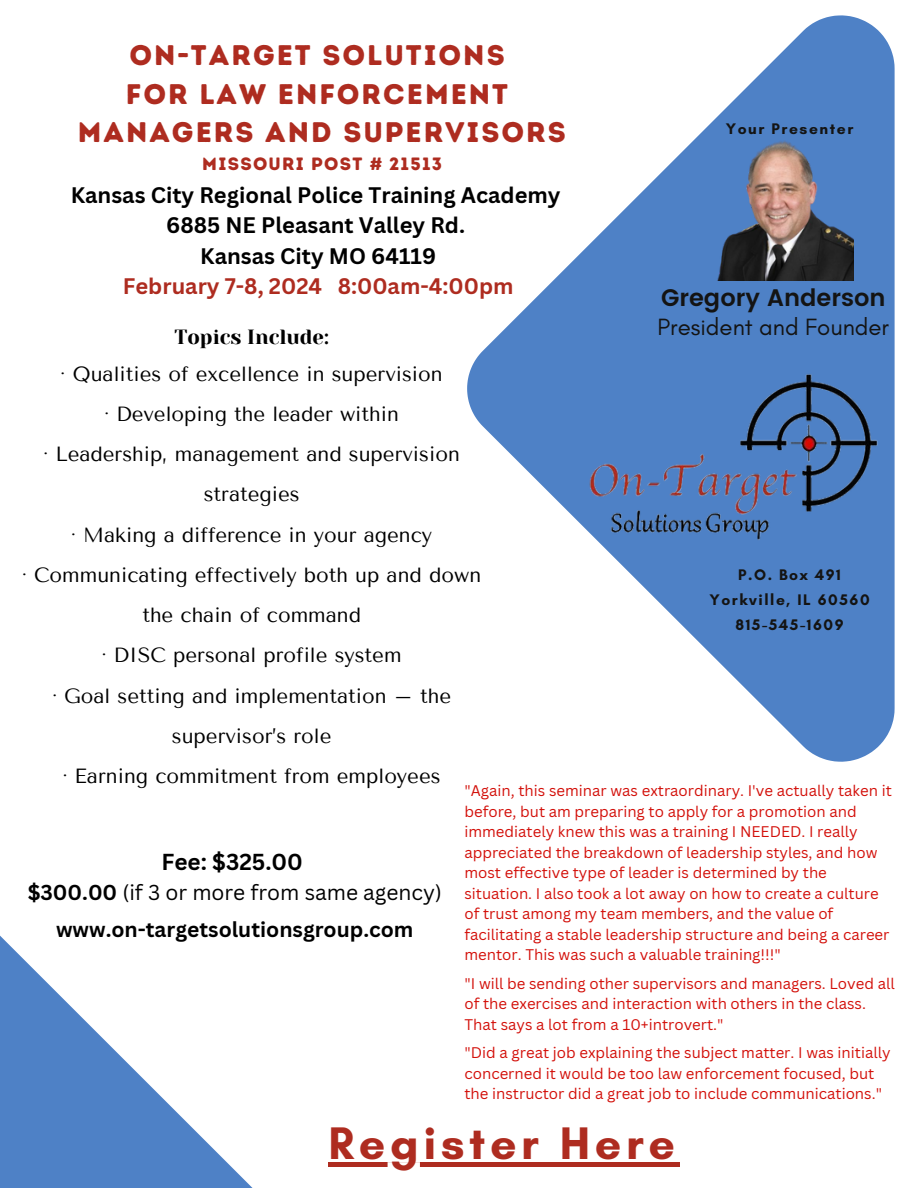
<style>
.page{position:relative;width:918px;height:1188px;background:#fff}
.page>*{position:absolute;margin:0;border:0;box-sizing:border-box;transform-origin:0 0}
.t1{font:700 46.5px "Glacial Indifference";letter-spacing:.1em;color:#ae2c20}
.t2{font:28.35px "Intro Rust Base";letter-spacing:.07em;color:#ae2c20}
.t3{font:24px "Glacial Indifference";color:#141413}
.t4{font:600 23.85px "Poppins";color:#141413}
.t5{font:700 22.5px "Canva Sans";color:#000}
.t6{font:700 21.9px "Canva Sans";color:#000}
.t7{font:700 21.9px "Canva Sans";color:#ae2c20}
.t8{font:21px "Canva Sans";color:#000}
.t9{font:700 21px "Canva Sans";color:#000}
.t10{font:20.4px/40.2px "Tenor Sans";color:#000;text-align:center}
.t11{font:20.4px "Yeseva One";color:#000}
.t12{font:17.85px "Intro Rust Base";letter-spacing:.07em;color:#ae2c20}
.t13{font:700 15.6px "Glacial Indifference";letter-spacing:.1em;color:#141413}
.t14{font:15px/20.5px "Canva Sans";color:#d3100a}
.s1{font-weight:700}
</style>
<div class="page">
<svg style="left:467px;top:15px;width:428px;height:747px;fill:#5485c8"></svg>
<svg style="left:0;top:935px;width:253px;height:253px"></svg>
<img style="left:713px;top:139px;width:140px;height:142px">
<img style="left:582px;top:370px;width:301px;height:179px">
<hr style="left:329px;top:1163px;width:351px;height:4px;background:#ae2c20">
<p class="t2" style="left:129px;top:38px;width:377px">ON-TARGET SOLUTIONS</p>
<p class="t2" style="left:126px;top:77px;width:384px">FOR LAW ENFORCEMENT</p>
<p class="t2" style="left:78px;top:115px;width:490px">MANAGERS AND SUPERVISORS</p>
<p class="t12" style="left:202px;top:153px;width:241px">MISSOURI POST # 21513</p>
<p class="t13" style="left:726px;top:119px;width:129px">Your Presenter</p>
<p class="t6" style="left:71px;top:179px;width:491px">Kansas City Regional Police Training Academy</p>
<p class="t6" style="left:166px;top:210px;width:300px">6885 NE Pleasant Valley Rd.</p>
<p class="t6" style="left:200px;top:240px;width:237px">Kansas City MO 64119</p>
<p class="t7" style="left:123px;top:271px;width:392px">February 7-8, 2024 8:00am-4:00pm</p>
<p class="t4" style="left:661px;top:283px;width:226px">Gregory Anderson</p>
<p class="t3" style="left:658px;top:312px;width:233px">President and Founder</p>
<p class="t11" style="left:175px;top:325px;width:156px">Topics Include:</p>
<p class="t10" style="left:61px;top:354px;width:384px">· Qualities of excellence in supervision</p>
<p class="t10" style="left:104px;top:394px;width:296px">· Developing the leader within</p>
<p class="t10" style="left:44px;top:434px;width:418px">· Leadership, management and supervision strategies</p>
<p class="t10" style="left:71px;top:515px;width:362px">· Making a difference in your agency</p>
<p class="t10" style="left:22px;top:555px;width:461px">· Communicating effectively both up and down the chain of command</p>
<p class="t10" style="left:102px;top:635px;width:301px">· DISC personal profile system</p>
<p class="t10" style="left:52px;top:676px;width:400px">· Goal setting and implementation – the supervisor’s role</p>
<p class="t10" style="left:63px;top:756px;width:379px">· Earning commitment from employees</p>
<p class="t14" style="left:464px;top:780px;width:429px">"Again, this seminar was extraordinary. I've actually taken it before, but am preparing to apply for a promotion and immediately knew this was a training I NEEDED. I really appreciated the breakdown of leadership styles, and how most effective type of leader is determined by the situation. I also took a lot away on how to create a culture of trust among my team members, and the value of facilitating a stable leadership structure and being a career mentor. This was such a valuable training!!!"</p>
<p class="t14" style="left:464px;top:973px;width:432px">"I will be sending other supervisors and managers. Loved all of the exercises and interaction with others in the class.<br>That says a lot from a 10+introvert."</p>
<p class="t14" style="left:464px;top:1042px;width:428px">"Did a great job explaining the subject matter. I was initially concerned it would be too law enforcement focused, but the instructor did a great job to include communications."</p>
<p class="t13" style="left:738px;top:565px;width:104px">P.O. Box 491</p>
<p class="t13" style="left:709px;top:590px;width:162px">Yorkville, IL 60560</p>
<p class="t13" style="left:735px;top:615px;width:110px">815-545-1609</p>
<p class="t5" style="left:162px;top:846px;width:143px">Fee: $325.00</p>
<p class="t8" style="left:28px;top:877px;width:416px"><span class="s1">$300.00</span> (if 3 or more from same agency)</p>
<p class="t9" style="left:56px;top:914px;width:359px">www.on-targetsolutionsgroup.com</p>
<p class="t1" style="left:329px;top:1115px;width:348px">Register Here</p>
</div>
